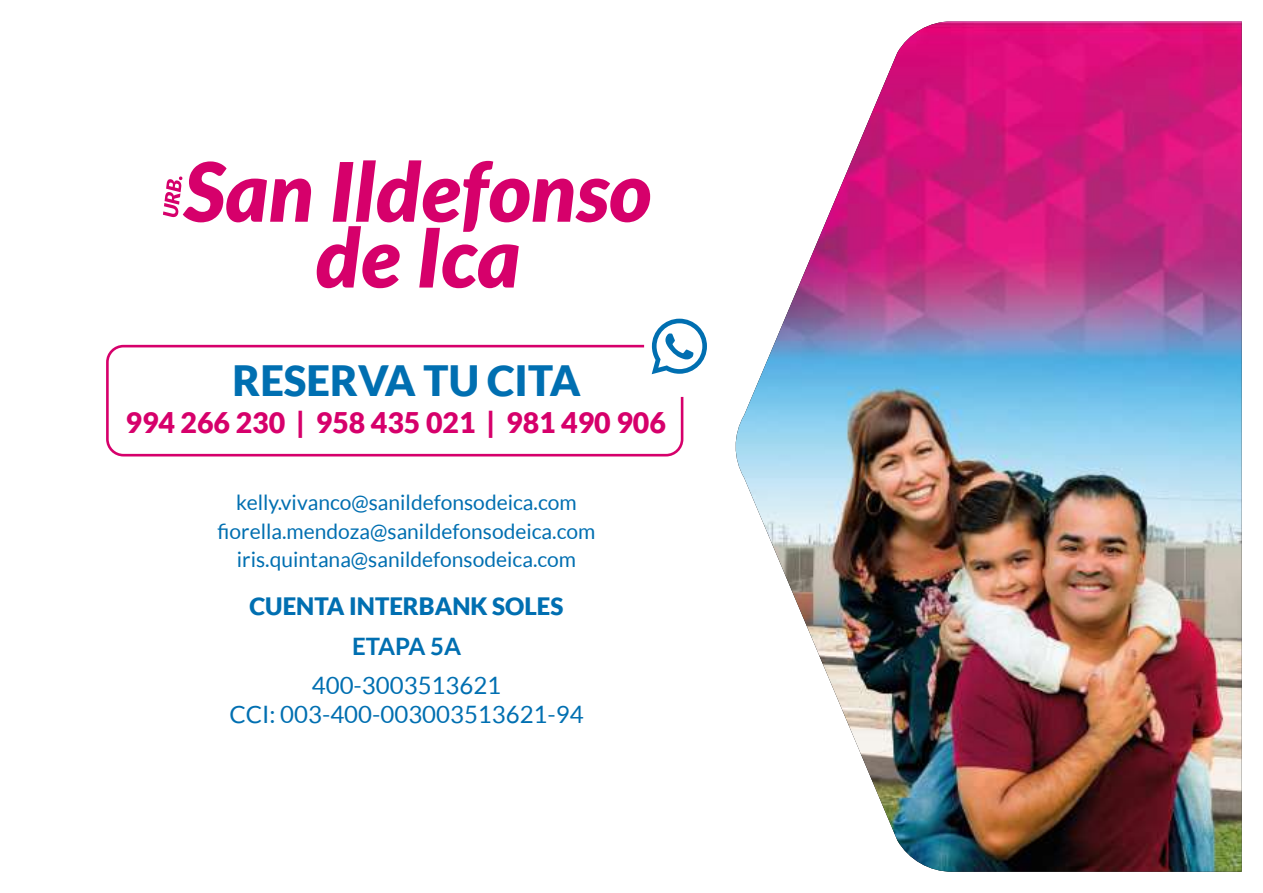
<style>
.page{position:relative;width:1263px;height:893px;background:#fff}
.page>*{position:absolute;margin:0;border:0;box-sizing:border-box;transform-origin:0 0}
.t1{font:900 41.85px "Lato";color:#006fb1}
.t2{font:900 28.5px "Lato";color:#d6006b}
.t3{font:24px/28.5px "Lato";color:#006fb1;text-align:center}
.t4{font:900 24px "Lato";color:#006fb1}
.t5{font:700 24px "Lato";color:#006fb1}
.t6{font:21px/28.5px "Lato";color:#006fb1;text-align:center}
</style>
<div class="page">
<img style="left:735px;top:21px;width:507px;height:851px">
<svg style="left:106px;top:344px;width:578px;height:113px"></svg>
<svg style="left:652px;top:319px;width:55px;height:55px"></svg>
<svg style="left:317px;top:160px;width:333px;height:128px"></svg>
<svg style="left:163px;top:161px;width:148px;height:61px"></svg>
<h1 class="t1" style="left:233px;top:356px;width:349px">RESERVA TU CITA</h1>
<h2 class="t2" style="left:125px;top:405px;width:542px">994 266 230 | 958 435 021 | 981 490 906</h2>
<p class="t6" style="left:218px;top:488px;width:379px">kelly.vivanco@sanildefonsodeica.com fiorella.mendoza@sanildefonsodeica.com iris.quintana@sanildefonsodeica.com</p>
<p class="t4" style="left:250px;top:592px;width:315px">CUENTA INTERBANK SOLES</p>
<p class="t5" style="left:352px;top:632px;width:111px">ETAPA 5A</p>
<p class="t3" style="left:229px;top:671px;width:356px">400-3003513621<br>CCI: 003-400-003003513621-94</p>
</div>
